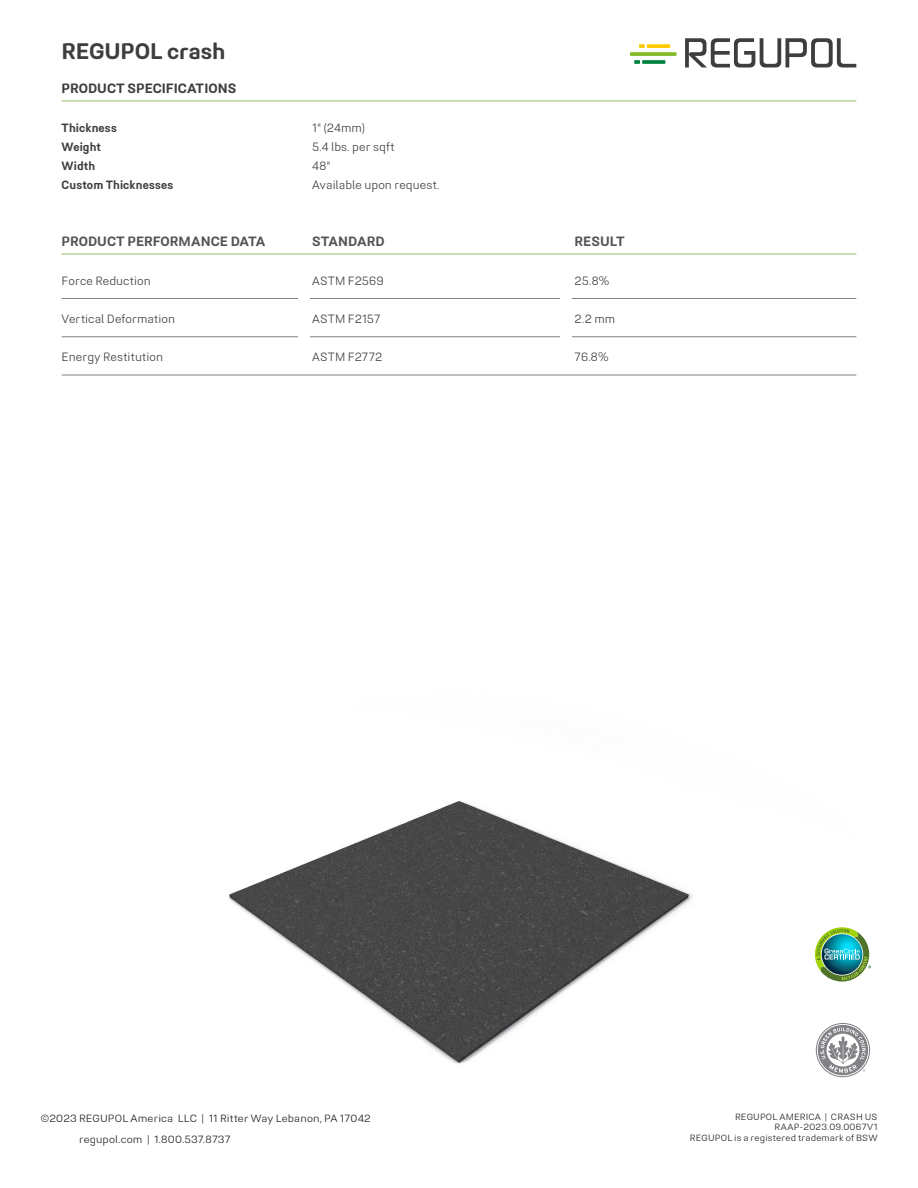
<style>
.page{position:relative;width:918px;height:1188px;background:#fff}
.page>*{position:absolute;margin:0;border:0;box-sizing:border-box;transform-origin:0 0}
.Sheet-title{font:700 22.5px "Midpoint Pro";letter-spacing:-.01em;color:#3e3e3f}
._02-Headline-spec-90{font:700 13.5px "Midpoint Pro";color:#545557}
._02-Headline-specs{font:700 13.5px "Midpoint Pro";color:#3e3e3f}
._02-Paragraph-Spec-90{font:300 12px "Midpoint Pro";letter-spacing:.005em;color:#3e3e3f;scale:.95 1}
._02-Paragraph-Spec-90_top_section{font:300 12px "Midpoint Pro";letter-spacing:.005em;color:#3e3e3f;scale:.95 1}
._02-Paragraph-Spec-90_top_section_LL{font:300 12px "Midpoint Pro";color:#3e3e3f;scale:.95 1}
._02-Paragraph-Spec-90_top_section-2{font:700 12px "Midpoint Pro";letter-spacing:.01em;color:#3e3e3f;scale:.95 1}
._02-Paragraph-Spec-90_top_section_LL-2{font:700 12px "Midpoint Pro";letter-spacing:.01em;color:#3e3e3f;scale:.95 1}
.t1{font:300 10.5px/21px "Midpoint Pro";letter-spacing:.01em;color:#231f20}
.t2{font:300 9px/10.8px "Midpoint Pro";letter-spacing:.02em;color:#231f20;text-align:right}
</style>
<div class="page">
<hr style="left:62px;top:100px;width:794px;height:2px;background:#b4d299">
<hr style="left:62px;top:253px;width:794px;height:2px;background:#b4d299">
<hr style="left:62px;top:298px;width:794px;height:1px;background:#808285">
<hr style="left:62px;top:336px;width:794px;height:1px;background:#808285">
<hr style="left:62px;top:375px;width:794px;height:1px;background:#808285">
<div style="left:298px;top:272px;width:12px;height:95px;background:#fff"></div>
<div style="left:561px;top:272px;width:11px;height:95px;background:#fff"></div>
<img style="left:229px;top:801px;width:642px;height:277px">
<svg style="left:815px;top:927px;width:56px;height:55px"></svg>
<svg style="left:816px;top:1023px;width:54px;height:54px"></svg>
<svg style="left:685px;top:38px;width:171px;height:30px"></svg>
<svg style="left:630px;top:52px;width:47px;height:4px"></svg>
<svg style="left:642px;top:60px;width:23px;height:4px"></svg>
<svg style="left:634px;top:60px;width:6px;height:4px"></svg>
<svg style="left:647px;top:44px;width:23px;height:4px"></svg>
<svg style="left:639px;top:44px;width:6px;height:4px"></svg>
<p class="Sheet-title" style="left:62px;top:38px;width:165px">REGUPOL crash</p>
<p class="_02-Headline-specs" style="left:62px;top:80px;width:176px">PRODUCT SPECIFICATIONS</p>
<p class="_02-Paragraph-Spec-90_top_section-2" style="left:62px;top:120px;width:60px">Thickness</p>
<p class="_02-Paragraph-Spec-90_top_section" style="left:312px;top:120px;width:57px">1" (24mm)</p>
<p class="_02-Paragraph-Spec-90_top_section-2" style="left:62px;top:139px;width:43px">Weight</p>
<p class="_02-Paragraph-Spec-90_top_section" style="left:312px;top:139px;width:89px">5.4 lbs. per sqft</p>
<p class="_02-Paragraph-Spec-90_top_section-2" style="left:62px;top:158px;width:37px">Width</p>
<p class="_02-Paragraph-Spec-90_top_section" style="left:312px;top:158px;width:21px">48"</p>
<p class="_02-Paragraph-Spec-90_top_section_LL-2" style="left:62px;top:177px;width:119px">Custom Thicknesses</p>
<p class="_02-Paragraph-Spec-90_top_section_LL" style="left:312px;top:178px;width:135px">Available upon request.</p>
<p class="_02-Headline-spec-90" style="left:62px;top:233px;width:205px">PRODUCT PERFORMANCE DATA</p>
<p class="_02-Headline-spec-90" style="left:312px;top:233px;width:74px">STANDARD</p>
<p class="_02-Headline-spec-90" style="left:575px;top:233px;width:52px">RESULT</p>
<p class="_02-Paragraph-Spec-90" style="left:62px;top:273px;width:95px">Force Reduction</p>
<p class="_02-Paragraph-Spec-90" style="left:312px;top:273px;width:77px">ASTM F2569</p>
<p class="_02-Paragraph-Spec-90" style="left:575px;top:273px;width:38px">25.8%</p>
<p class="_02-Paragraph-Spec-90" style="left:62px;top:312px;width:121px">Vertical Deformation</p>
<p class="_02-Paragraph-Spec-90" style="left:312px;top:312px;width:73px">ASTM F2157</p>
<p class="_02-Paragraph-Spec-90" style="left:575px;top:312px;width:44px">2.2 mm</p>
<p class="_02-Paragraph-Spec-90" style="left:62px;top:350px;width:108px">Energy Restitution</p>
<p class="_02-Paragraph-Spec-90" style="left:312px;top:350px;width:75px">ASTM F2772</p>
<p class="_02-Paragraph-Spec-90" style="left:575px;top:350px;width:37px">76.8%</p>
<p class="t1" style="left:79px;top:1108px;width:293px;text-indent:-39px">©2023 REGUPOL America LLC | 11 Ritter Way Lebanon, PA 17042 regupol.com | 1.800.537.8737</p>
<p class="t2" style="left:690px;top:1111px;width:189px">REGUPOL AMERICA | CRASH US<br>RAAP-2023.09.0067V1<br>REGUPOL is a registered trademark of BSW</p>
</div>
